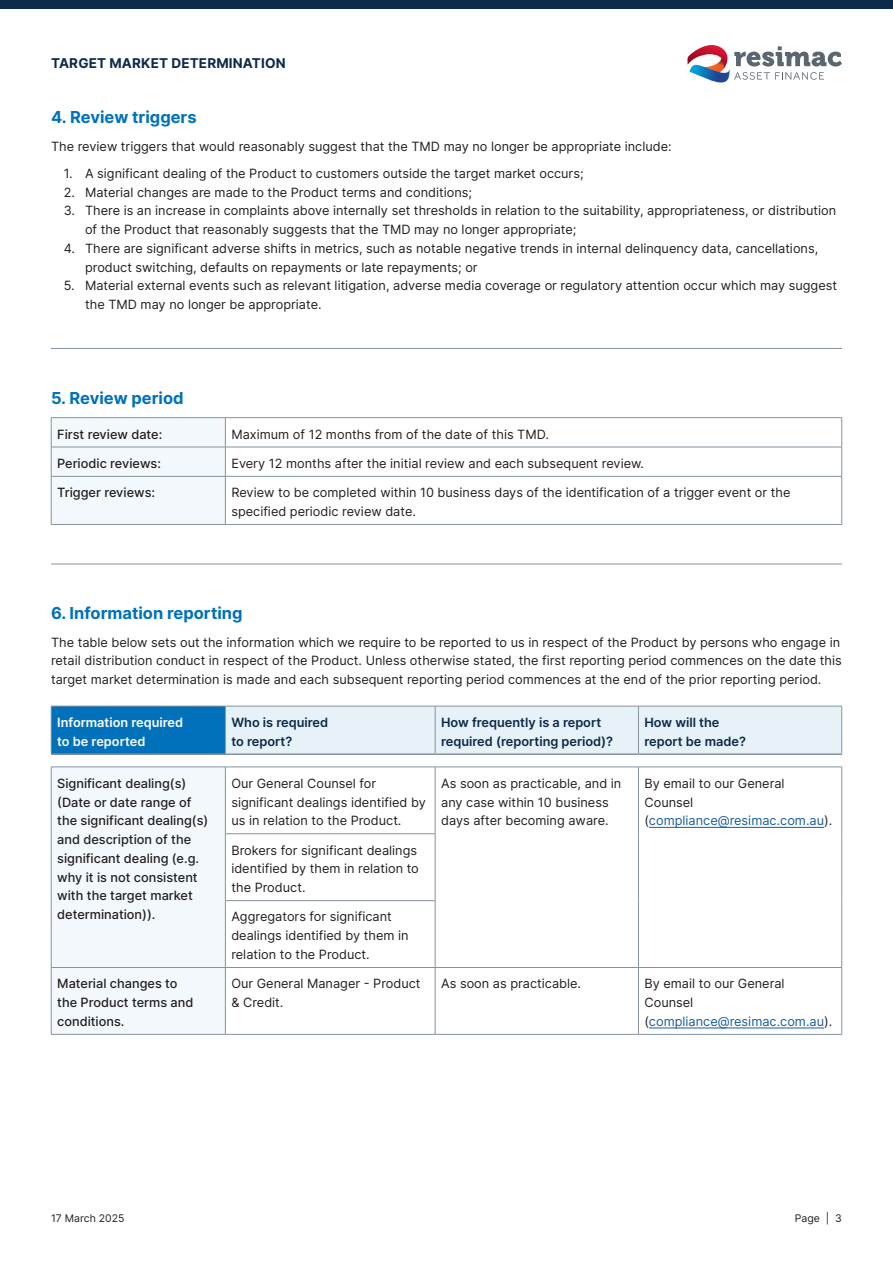
<style>
.page{position:relative;width:893px;height:1263px;background:#fff}
.page>*{position:absolute;margin:0;border:0;box-sizing:border-box;transform-origin:0 0}
.t1{font:700 16.5px "Inter";color:#0071ba}
.t2{font:700 13.5px "Inter";letter-spacing:.01em;color:#0c2a49}
.t3{font:12.75px/18.8px "Inter";color:#231f20}
.t4{font:500 12.75px/18.8px "Inter";color:#231f20}
.t5{font:600 12.75px/18.8px "Inter";color:#0c2a49}
.t6{font:12.75px "Inter";color:#175d9e}
.t7{font:600 12.75px "Inter";color:#fff}
.t8{font:10.5px "Inter";color:#231f20}
.s1{color:#231f20}
</style>
<div class="page">
<div style="left:0;top:0;width:893px;height:9px;background:#0c2a49"></div>
<svg style="left:687px;top:45px;width:155px;height:38px"></svg>
<hr style="left:51px;top:348px;width:791px;height:1px;background:#86939e">
<hr style="left:51px;top:564px;width:791px;height:1px;background:#86939e">
<hr style="left:51px;top:417px;width:174px;height:1px;background:#86939e">
<hr style="left:225px;top:417px;width:617px;height:1px;background:#86939e">
<hr style="left:225px;top:447px;width:617px;height:1px;background:#86939e">
<div style="left:51px;top:418px;width:175px;height:106px;background:#f2f8fb"></div>
<svg style="left:841px;top:418px;width:1px;height:58px"></svg>
<hr style="left:51px;top:476px;width:174px;height:1px;background:#86939e">
<hr style="left:51px;top:476px;width:1px;height:48px;background:#86939e">
<hr style="left:225px;top:476px;width:617px;height:1px;background:#86939e">
<hr style="left:225px;top:476px;width:1px;height:48px;background:#86939e">
<hr style="left:841px;top:476px;width:1px;height:48px;background:#86939e">
<hr style="left:51px;top:524px;width:174px;height:1px;background:#86939e">
<hr style="left:225px;top:524px;width:617px;height:1px;background:#86939e">
<div style="left:51px;top:706px;width:174px;height:48px;background:#0071ba"></div>
<div style="left:226px;top:707px;width:615px;height:46px;background:#e6f1f8"></div>
<hr style="left:51px;top:706px;width:174px;height:1px;background:#86939e">
<hr style="left:51px;top:706px;width:1px;height:47px;background:#86939e">
<hr style="left:225px;top:706px;width:210px;height:1px;background:#86939e">
<hr style="left:225px;top:706px;width:1px;height:47px;background:#86939e">
<hr style="left:435px;top:706px;width:203px;height:1px;background:#86939e">
<hr style="left:435px;top:706px;width:1px;height:47px;background:#86939e">
<hr style="left:638px;top:706px;width:204px;height:1px;background:#86939e">
<hr style="left:638px;top:706px;width:1px;height:47px;background:#86939e">
<hr style="left:841px;top:706px;width:1px;height:47px;background:#86939e">
<hr style="left:51px;top:753px;width:174px;height:2px;background:#86939e">
<hr style="left:225px;top:753px;width:210px;height:2px;background:#86939e">
<hr style="left:435px;top:753px;width:203px;height:2px;background:#86939e">
<hr style="left:638px;top:753px;width:204px;height:2px;background:#86939e">
<div style="left:52px;top:768px;width:173px;height:266px;background:#f2f8fb"></div>
<hr style="left:51px;top:767px;width:174px;height:1px;background:#86939e">
<hr style="left:51px;top:767px;width:1px;height:67px;background:#86939e">
<hr style="left:225px;top:767px;width:210px;height:1px;background:#86939e">
<hr style="left:225px;top:767px;width:1px;height:66px;background:#86939e">
<hr style="left:435px;top:767px;width:203px;height:1px;background:#86939e">
<hr style="left:435px;top:767px;width:1px;height:66px;background:#86939e">
<hr style="left:638px;top:767px;width:204px;height:1px;background:#86939e">
<hr style="left:638px;top:767px;width:1px;height:67px;background:#86939e">
<hr style="left:841px;top:767px;width:1px;height:67px;background:#86939e">
<hr style="left:51px;top:834px;width:1px;height:67px;background:#86939e">
<hr style="left:225px;top:834px;width:1px;height:66px;background:#86939e">
<hr style="left:435px;top:834px;width:1px;height:66px;background:#86939e">
<hr style="left:638px;top:834px;width:1px;height:67px;background:#86939e">
<hr style="left:841px;top:834px;width:1px;height:67px;background:#86939e">
<hr style="left:51px;top:901px;width:1px;height:66px;background:#86939e">
<hr style="left:225px;top:901px;width:1px;height:66px;background:#86939e">
<hr style="left:435px;top:901px;width:1px;height:66px;background:#86939e">
<hr style="left:638px;top:901px;width:1px;height:66px;background:#86939e">
<hr style="left:841px;top:901px;width:1px;height:66px;background:#86939e">
<hr style="left:51px;top:968px;width:1px;height:66px;background:#86939e">
<hr style="left:225px;top:968px;width:1px;height:66px;background:#86939e">
<hr style="left:435px;top:968px;width:1px;height:66px;background:#86939e">
<hr style="left:638px;top:968px;width:1px;height:66px;background:#86939e">
<hr style="left:841px;top:968px;width:1px;height:66px;background:#86939e">
<hr style="left:225px;top:833px;width:210px;height:1px;background:#86939e">
<hr style="left:225px;top:900px;width:210px;height:1px;background:#86939e">
<hr style="left:51px;top:967px;width:174px;height:1px;background:#86939e">
<hr style="left:225px;top:967px;width:210px;height:1px;background:#86939e">
<hr style="left:435px;top:967px;width:203px;height:1px;background:#86939e">
<hr style="left:638px;top:967px;width:204px;height:1px;background:#86939e">
<hr style="left:51px;top:1034px;width:174px;height:1px;background:#86939e">
<hr style="left:225px;top:1034px;width:210px;height:1px;background:#86939e">
<hr style="left:435px;top:1034px;width:203px;height:1px;background:#86939e">
<hr style="left:638px;top:1034px;width:204px;height:1px;background:#86939e">
<hr style="left:649px;top:827px;width:175px;height:1px;background:#175d9e">
<hr style="left:649px;top:1027px;width:175px;height:1px;background:#175d9e">
<p class="t2" style="left:51px;top:53px;width:236px">TARGET MARKET DETERMINATION</p>
<p class="t1" style="left:51px;top:105px;width:147px">4. Review triggers</p>
<p class="t3" style="left:51px;top:136px;width:622px">The review triggers that would reasonably suggest that the TMD may no longer be appropriate include:</p>
<p class="t3" style="left:64px;top:164px;width:521px">1. A significant dealing of the Product to customers outside the target market occurs;</p>
<p class="t3" style="left:64px;top:182px;width:410px">2. Material changes are made to the Product terms and conditions;</p>
<p class="t3" style="left:85px;top:201px;width:753px;text-indent:-21px">3. There is an increase in complaints above internally set thresholds in relation to the suitability, appropriateness, or distribution of the Product that reasonably suggests that the TMD may no longer appropriate;</p>
<p class="t3" style="left:85px;top:239px;width:735px;text-indent:-21px">4. There are significant adverse shifts in metrics, such as notable negative trends in internal delinquency data, cancellations, product switching, defaults on repayments or late repayments; or</p>
<p class="t3" style="left:85px;top:276px;width:754px;text-indent:-21px">5. Material external events such as relevant litigation, adverse media coverage or regulatory attention occur which may suggest the TMD may no longer be appropriate.</p>
<p class="t1" style="left:51px;top:386px;width:134px">5. Review period</p>
<p class="t4" style="left:57px;top:424px;width:107px">First review date:</p>
<p class="t3" style="left:231px;top:424px;width:319px">Maximum of 12 months from of the date of this TMD.</p>
<p class="t4" style="left:57px;top:454px;width:105px">Periodic reviews:</p>
<p class="t3" style="left:231px;top:454px;width:414px">Every 12 months after the initial review and each subsequent review.</p>
<p class="t4" style="left:57px;top:483px;width:99px">Trigger reviews:</p>
<p class="t3" style="left:231px;top:483px;width:561px">Review to be completed within 10 business days of the identification of a trigger event or the specified periodic review date.</p>
<p class="t1" style="left:51px;top:601px;width:193px">6. Information reporting</p>
<p class="t3" style="left:51px;top:632px;width:792px;text-align:justify">The table below sets out the information which we require to be reported to us in respect of the Product by persons who engage in retail distribution conduct in respect of the Product. Unless otherwise stated, the first reporting period commences on the date this target market determination is made and each subsequent reporting period commences at the end of the prior reporting period.</p>
<p class="t7" style="left:57px;top:713px;width:128px">Information required</p>
<p class="t7" style="left:57px;top:732px;width:90px">to be reported</p>
<p class="t5" style="left:231px;top:713px;width:98px">Who is required</p>
<p class="t5" style="left:231px;top:731px;width:62px">to report?</p>
<p class="t5" style="left:441px;top:713px;width:174px">How frequently is a report required (reporting period)?</p>
<p class="t5" style="left:644px;top:713px;width:77px">How will the</p>
<p class="t5" style="left:644px;top:731px;width:103px">report be made?</p>
<p class="t4" style="left:57px;top:773px;width:153px">Significant dealing(s) (Date or date range of the significant dealing(s) and description of the significant dealing (e.g. why it is not consistent with the target market determination)).</p>
<p class="t3" style="left:231px;top:773px;width:196px">Our General Counsel for significant dealings identified by us in relation to the Product.</p>
<p class="t3" style="left:441px;top:773px;width:182px">As soon as practicable, and in any case within 10 business days after becoming aware.</p>
<p class="t3" style="left:644px;top:773px;width:142px">By email to our General<br>Counsel</p>
<p class="t6" style="left:644px;top:811px;width:189px"><span class="s1">(</span>compliance@resimac.com.au<span class="s1">).</span></p>
<p class="t3" style="left:231px;top:840px;width:189px">Brokers for significant dealings identified by them in relation to the Product.</p>
<p class="t3" style="left:231px;top:907px;width:179px">Aggregators for significant dealings identified by them in relation to the Product.</p>
<p class="t4" style="left:57px;top:974px;width:138px">Material changes to the Product terms and conditions.</p>
<p class="t3" style="left:231px;top:974px;width:191px">Our General Manager - Product &amp; Credit.</p>
<p class="t3" style="left:441px;top:974px;width:141px">As soon as practicable.</p>
<p class="t3" style="left:644px;top:974px;width:142px">By email to our General<br>Counsel</p>
<p class="t6" style="left:644px;top:1012px;width:189px"><span class="s1">(</span>compliance@resimac.com.au<span class="s1">).</span></p>
<p class="t8" style="left:51px;top:1211px;width:75px">17 March 2025</p>
<p class="t8" style="left:795px;top:1211px;width:49px">Page | 3</p>
</div>
